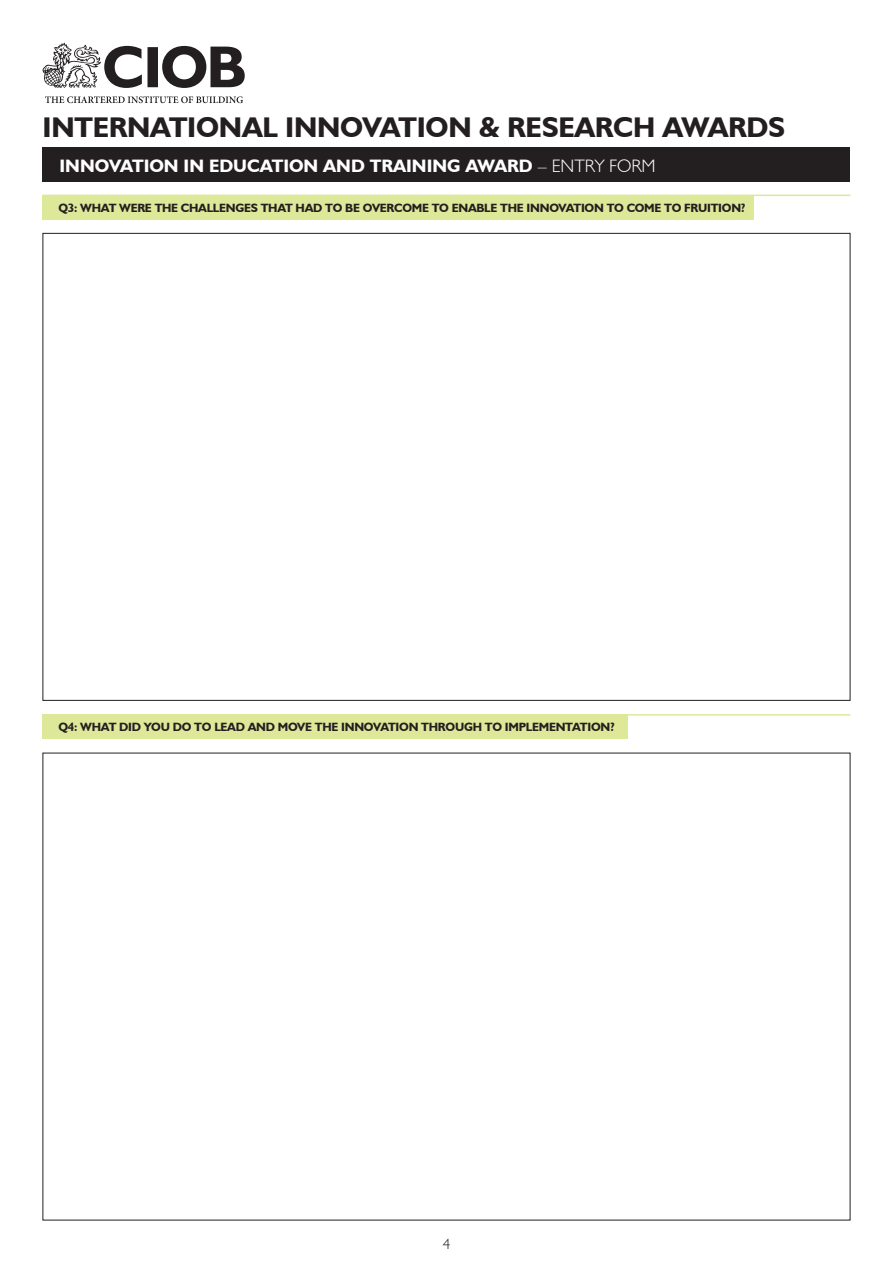
<style>
.page{position:relative;width:893px;height:1263px;background:#fff}
.page>*{position:absolute;margin:0;border:0;box-sizing:border-box;transform-origin:0 0}
.t1{font:700 28.5px "Humanist 521 BT";letter-spacing:-.01em;color:#231f20}
.t2{font:700 18px "Humanist 521 BT";color:#fff}
.t3{font:300 15px "Humanist 521 BT";color:#231f20}
.t4{font:700 12px "Humanist 521 BT";letter-spacing:-.02em;color:#231f20}
.s1{font-weight:300}
</style>
<div class="page">
<div style="left:43px;top:148px;width:807px;height:34px;background:#231f20"></div>
<svg style="left:43px;top:43px;width:202px;height:60px"></svg>
<div style="left:43px;top:195px;width:711px;height:25px;background:#dee899"></div>
<div style="left:43px;top:714px;width:585px;height:25px;background:#dee899"></div>
<hr style="left:43px;top:714px;width:807px;height:2px;background:#dee899">
<hr style="left:43px;top:195px;width:807px;height:1px;background:#dee899">
<h1 class="t1" style="left:43px;top:109px;width:744px">INTERNATIONAL INNOVATION &amp; RESEARCH AWARDS</h1>
<h2 class="t2" style="left:60px;top:154px;width:598px">INNOVATION IN EDUCATION AND TRAINING AWARD <span class="s1">– ENTRY FORM</span></h2>
<p class="t4" style="left:58px;top:200px;width:689px">Q3: WHAT WERE THE CHALLENGES THAT HAD TO BE OVERCOME TO ENABLE THE INNOVATION TO COME TO FRUITION?</p>
<p class="t4" style="left:58px;top:720px;width:558px">Q4: WHAT DID YOU DO TO LEAD AND MOVE THE INNOVATION THROUGH TO IMPLEMENTATION?</p>
<p class="t3" style="left:443px;top:1234px;width:9px">4</p>
</div>
